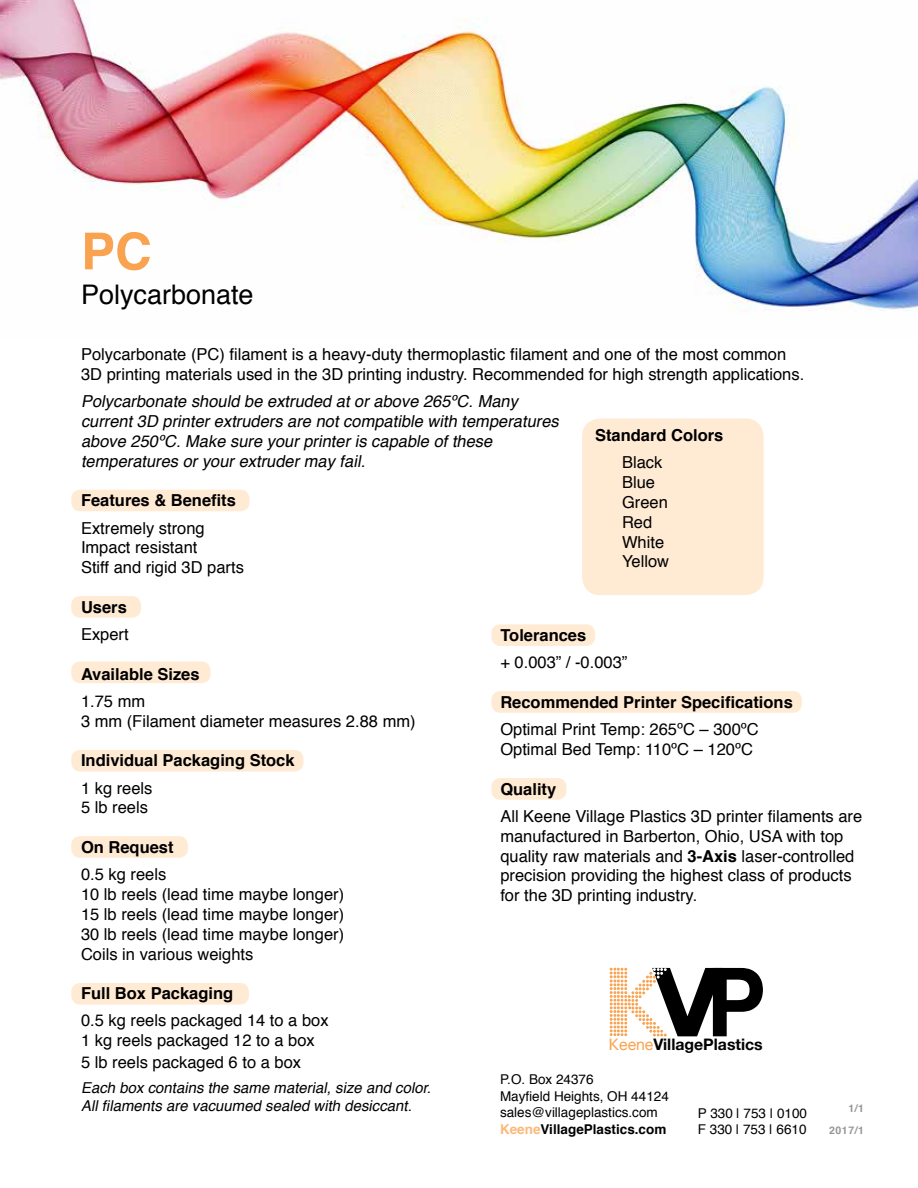
<style>
.page{position:relative;width:918px;height:1188px;background:#fff}
.page>*{position:absolute;margin:0;border:0;box-sizing:border-box;transform-origin:0 0}
.t1{font:700 51px "Helvetica";color:#f9a350}
.t2{font:27px "Helvetica";color:#000}
.t3{font:16.5px/19.8px "Helvetica";color:#000}
.t4{font:italic 16.5px/19.8px "Helvetica";color:#000}
.t5{font:700 16.5px "Helvetica";color:#000}
.t6{font:700 15.9px "Helvetica Neue";color:#000}
.t7{font:italic 15px/18px "Helvetica";color:#000}
.t8{font:13.5px/16.5px "Helvetica";color:#000}
.t9{font:700 10.5px "Helvetica";color:#939598}
.s1{font-weight:700;color:#fcb979}
.s2{font-weight:700}
.s3{font-family:"Sathu";font-weight:400;font-size:15.15px;color:#f9a350}
.s4{font-weight:400;color:#f9a350}
</style>
<div class="page">
<div style="left:71px;top:490px;width:178px;height:21px;background:#ffead4;border-radius:9px"></div>
<img style="left:0;top:0;width:918px;height:312px">
<svg style="left:610px;top:968px;width:153px;height:69px"></svg>
<div style="left:582px;top:418px;width:182px;height:177px;background:#ffead4;border-radius:18px"></div>
<div style="left:71px;top:596px;width:70px;height:22px;background:#ffead4;border-radius:9px"></div>
<div style="left:71px;top:662px;width:140px;height:21px;background:#ffead4;border-radius:9px"></div>
<div style="left:71px;top:750px;width:232px;height:21px;background:#ffead4;border-radius:9px"></div>
<div style="left:71px;top:836px;width:117px;height:22px;background:#ffead4;border-radius:9px"></div>
<div style="left:71px;top:983px;width:178px;height:22px;background:#ffead4;border-radius:9px"></div>
<div style="left:491px;top:624px;width:104px;height:22px;background:#ffead4;border-radius:9px"></div>
<div style="left:491px;top:778px;width:75px;height:22px;background:#ffead4;border-radius:9px"></div>
<div style="left:491px;top:691px;width:311px;height:22px;background:#ffead4;border-radius:9px"></div>
<h1 class="t1" style="left:81px;top:210px;width:72px">PC</h1>
<h2 class="t2" style="left:81px;top:274px;width:174px">Polycarbonate</h2>
<p class="t3" style="left:81px;top:345px;width:725px">Polycarbonate (PC) filament is a heavy-duty thermoplastic filament and one of the most common<br>3D printing materials used in the 3D printing industry. Recommended for high strength applications.</p>
<p class="t4" style="left:81px;top:392px;width:484px">Polycarbonate should be extruded atorabove 265ºC.Many current3D printerextrudersare notcompatible with temperatures above 250ºC.Make sure yourprinteriscapable ofthese temperaturesoryourextrudermayfail.</p>
<p class="t5" style="left:81px;top:487px;width:156px">Features &amp; Benefits</p>
<p class="t3" style="left:81px;top:518px;width:164px">Extremely strong<br>Impact resistant<br>Stiff and rigid 3D parts</p>
<p class="t5" style="left:81px;top:594px;width:47px">Users</p>
<p class="t3" style="left:81px;top:625px;width:49px">Expert</p>
<p class="t5" style="left:81px;top:661px;width:120px">Available Sizes</p>
<p class="t3" style="left:81px;top:692px;width:336px">1.75 mm<br>3 mm (Filament diameter measures 2.88 mm)</p>
<p class="t5" style="left:81px;top:747px;width:215px">Individual Packaging Stock</p>
<p class="t3" style="left:81px;top:778px;width:73px">1 kg reels<br>5 lb reels</p>
<p class="t5" style="left:81px;top:834px;width:94px">On Request</p>
<p class="t3" style="left:81px;top:865px;width:265px">0.5 kg reels<br>10 lb reels (lead time maybe longer)<br>15 lb reels (lead time maybe longer)<br>30 lb reels (lead time maybe longer)<br>Coils in various weights</p>
<p class="t5" style="left:81px;top:980px;width:154px">Full Box Packaging</p>
<p class="t3" style="left:81px;top:1011px;width:249px">0.5 kg reels packaged 14 to a box<br>1 kg reels packaged 12 to a box</p>
<p class="t3" style="left:81px;top:1053px;width:222px">5 lb reels packaged 6 to a box</p>
<p class="t7" style="left:81px;top:1080px;width:356px">Each boxcontainsthe same material,size and color.<br>Allfilamentsare vacuumed sealed with desiccant.</p>
<p class="t8" style="left:500px;top:1072px;width:170px">P.O. Box 24376<br>Mayfield Heights, OH 44124 sales@villageplastics.com<br><span class="s1">Keene</span><span class="s2">VillagePlastics.com</span></p>
<p class="t5" style="left:595px;top:422px;width:130px">Standard Colors</p>
<p class="t3" style="left:622px;top:453px;width:49px">Black<br>Blue<br>Green<br>Red<br>White<br>Yellow</p>
<p class="t5" style="left:500px;top:622px;width:87px">Tolerances</p>
<p class="t3" style="left:500px;top:653px;width:129px">+ 0.003” / -0.003”</p>
<p class="t5" style="left:500px;top:689px;width:294px">Recommended Printer Specifications</p>
<p class="t3" style="left:500px;top:720px;width:260px">Optimal Print Temp: 265ºC – 300ºC<br>Optimal Bed Temp: 110ºC – 120ºC</p>
<p class="t5" style="left:500px;top:776px;width:57px">Quality</p>
<p class="t3" style="left:500px;top:807px;width:363px">All Keene Village Plastics 3D printer filaments are manufactured in Barberton, Ohio, USA with top quality raw materials and <span class="s2">3-Axis</span> laser-controlled precision providing the highest class of products for the 3D printing industry.</p>
<p class="t6" style="left:609px;top:1032px;width:156px"><span class="s3">K</span><span class="s4">eene</span>VillagePlastics</p>
<p class="t9" style="left:848px;top:1099px;width:17px">1/1</p>
<p class="t8" style="left:698px;top:1105px;width:111px">P 330 | 753 | 0100<br>F 330 | 753 | 6610</p>
<p class="t9" style="left:829px;top:1122px;width:36px">2017/1</p>
</div>
